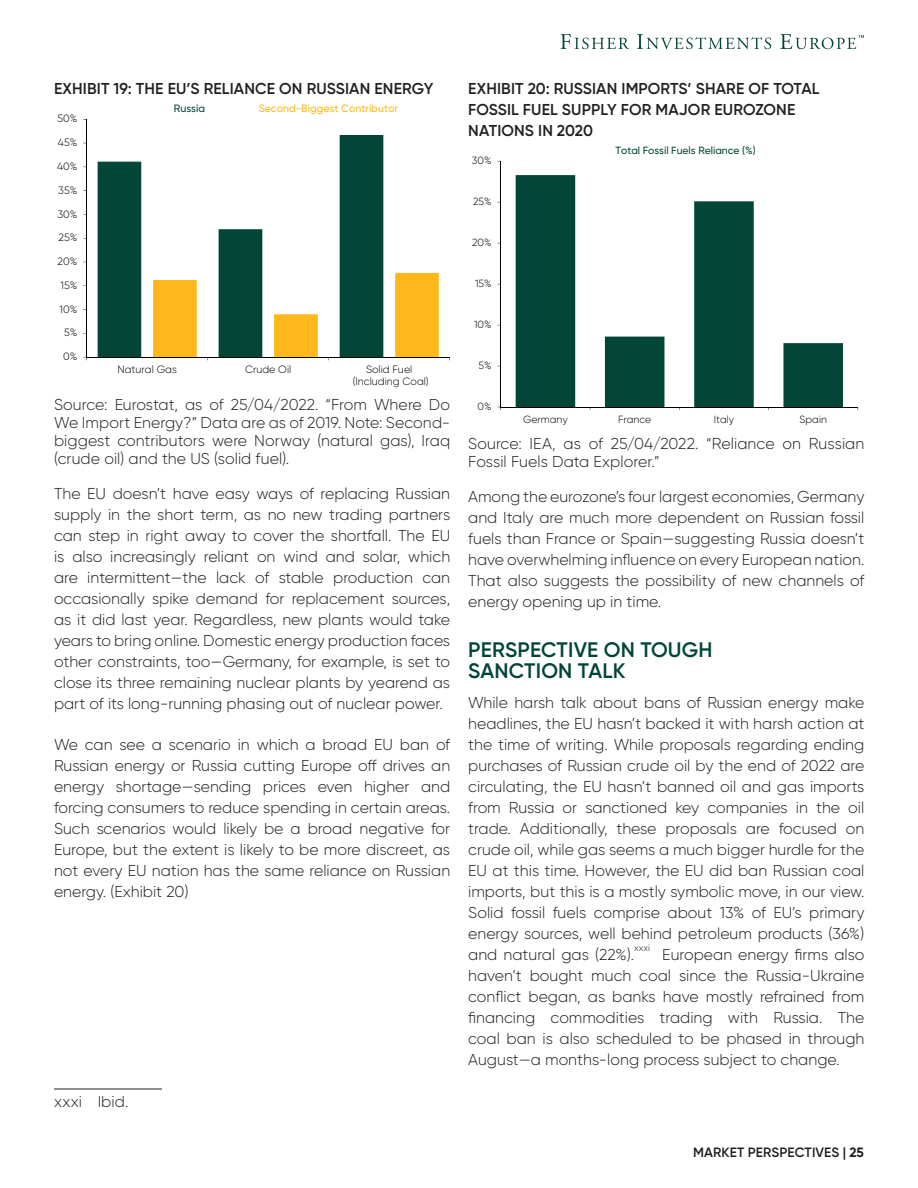
<style>
.page{position:relative;width:918px;height:1188px;background:#fff}
.page>*{position:absolute;margin:0;border:0;box-sizing:border-box;transform-origin:0 0}
.t1{font:600 21px/21px "Gilroy";letter-spacing:.01em;color:#004438}
.t2{font:300 15.75px/21px "Gilroy";color:#231f20;text-align:justify}
.t3{font:600 15.75px/21px "Gilroy";letter-spacing:.01em;color:#231f20}
.t4{font:600 13.5px "Gilroy";letter-spacing:.01em;color:#231f20}
.t5{font:300 10.65px/12.3px "Gilroy";color:#000;text-align:center}
.t6{font:500 10.65px "Gilroy";color:#ffb81c}
.t7{font:500 10.65px "Gilroy";color:#034638}
.t8{font:300 10.35px "Gilroy";color:#000}
.t9{font:500 10.35px "Gilroy";color:#034638}
.t10{font:300 9.15px "Gilroy";color:#231f20}
.s1{font-weight:700}
</style>
<div class="page">
<svg style="left:561px;top:34px;width:68px;height:15px"></svg>
<svg style="left:637px;top:34px;width:134px;height:15px"></svg>
<svg style="left:780px;top:34px;width:84px;height:15px"></svg>
<svg style="left:98px;top:135px;width:285px;height:222px"></svg>
<hr style="left:86px;top:119px;width:1px;height:238px;background:#000">
<hr style="left:87px;top:357px;width:363px;height:1px;background:#000">
<svg style="left:153px;top:273px;width:286px;height:87px"></svg>
<hr style="left:54px;top:1089px;width:108px;height:1px;background:#231f20">
<svg style="left:516px;top:175px;width:327px;height:232px"></svg>
<hr style="left:501px;top:161px;width:1px;height:246px;background:#000">
<hr style="left:501px;top:407px;width:357px;height:1px;background:#000">
<p class="t3" style="left:54px;top:77px;width:18px">Exhibit</p>
<p class="t3" style="left:114px;top:77px;width:321px">19: THE EU’S RELIANCE ON RUSSIAN ENERGY</p>
<p class="t5" style="left:57px;top:112px;width:22px">50%</p>
<p class="t5" style="left:58px;top:136px;width:21px">45%</p>
<p class="t5" style="left:57px;top:160px;width:22px">40%</p>
<p class="t5" style="left:58px;top:184px;width:21px">35%</p>
<p class="t5" style="left:57px;top:208px;width:21px">30%</p>
<p class="t5" style="left:58px;top:231px;width:20px">25%</p>
<p class="t5" style="left:57px;top:255px;width:21px">20%</p>
<p class="t5" style="left:60px;top:279px;width:18px">15%</p>
<p class="t5" style="left:60px;top:303px;width:19px">10%</p>
<p class="t5" style="left:64px;top:326px;width:15px">5%</p>
<p class="t5" style="left:63px;top:350px;width:16px">0%</p>
<p class="t7" style="left:174px;top:101px;width:33px">Russia</p>
<p class="t6" style="left:259px;top:101px;width:141px">Second-Biggest Contributor</p>
<p class="t5" style="left:117px;top:363px;width:61px">Natural Gas</p>
<p class="t5" style="left:245px;top:363px;width:48px">Crude Oil</p>
<p class="t5" style="left:353px;top:363px;width:78px">Solid Fuel (Including Coal)</p>
<p class="t2" style="left:54px;top:395px;width:398px;line-height:18px">Source: Eurostat, as of 25/04/2022. “From Where Do We Import Energy?” Data are as of 2019. Note: Second&shy;biggest contributors were Norway (natural gas), Iraq (crude oil) and the US (solid fuel).</p>
<p class="t2" style="left:54px;top:482px;width:398px">The EU doesn’t have easy ways of replacing Russian supply in the short term, as no new trading partners can step in right away to cover the shortfall. The EU is also increasingly reliant on wind and solar, which are intermittent—the lack of stable production can occasionally spike demand for replacement sources, as it did last year. Regardless, new plants would take years to bring online. Domestic energy production faces other constraints, too—Germany, for example, is set to close its three remaining nuclear plants by yearend as part of its long-running phasing out of nuclear power.</p>
<p class="t2" style="left:54px;top:734px;width:398px">We can see a scenario in which a broad EU ban of Russian energy or Russia cutting Europe off drives an energy shortage—sending prices even higher and forcing consumers to reduce spending in certain areas.<br>Such scenarios would likely be a broad negative for Europe, but the extent is likely to be more discreet, as not every EU nation has the same reliance on Russian energy. (Exhibit 20)</p>
<p class="t2" style="left:54px;top:1091px;width:76px">xxxi Ibid.</p>
<p class="t3" style="left:468px;top:77px;width:353px;text-indent:59px">20: RUSSIAN IMPORTS’ SHARE OF TOTAL<br>FOSSIL FUEL SUPPLY FOR MAJOR EUROZONE<br>NATIONS IN 2020</p>
<p class="t3" style="left:468px;top:77px;width:18px">Exhibit</p>
<p class="t8" style="left:472px;top:154px;width:21px">30%</p>
<p class="t8" style="left:473px;top:195px;width:20px">25%</p>
<p class="t8" style="left:472px;top:236px;width:21px">20%</p>
<p class="t8" style="left:475px;top:277px;width:18px">15%</p>
<p class="t8" style="left:474px;top:318px;width:19px">10%</p>
<p class="t8" style="left:479px;top:359px;width:15px">5%</p>
<p class="t8" style="left:478px;top:400px;width:16px">0%</p>
<p class="t9" style="left:616px;top:144px;width:142px">Total Fossil Fuels Reliance (%)</p>
<p class="t8" style="left:523px;top:413px;width:46px">Germany</p>
<p class="t8" style="left:618px;top:413px;width:35px">France</p>
<p class="t8" style="left:714px;top:413px;width:22px">Italy</p>
<p class="t8" style="left:800px;top:413px;width:29px">Spain</p>
<p class="t2" style="left:468px;top:435px;width:398px;line-height:18px">Source: IEA, as of 25/04/2022. “Reliance on Russian<br>Fossil Fuels Data Explorer.”</p>
<p class="t2" style="left:468px;top:486px;width:398px">Among the eurozone’s four largest economies, Germany and Italy are much more dependent on Russian fossil fuels than France or Spain—suggesting Russia doesn’t have overwhelming influence on every European nation.<br>That also suggests the possibility of new channels of energy opening up in time.</p>
<h1 class="t1" style="left:468px;top:639px;width:246px">PERSPECTIVE ON TOUGH<br>SANCTION TALK</h1>
<p class="t2" style="left:468px;top:692px;width:398px">While harsh talk about bans of Russian energy make headlines, the EU hasn’t backed it with harsh action at the time of writing. While proposals regarding ending purchases of Russian crude oil by the end of 2022 are circulating, the EU hasn’t banned oil and gas imports from Russia or sanctioned key companies in the oil trade. Additionally, these proposals are focused on crude oil, while gas seems a much bigger hurdle for the EU at this time. However, the EU did ban Russian coal imports, but this is a mostly symbolic move, in our view.<br>Solid fossil fuels comprise about 13% of EU’s primary energy sources, well behind petroleum products (36%) and natural gas (22%).</p>
<p class="t10" style="left:634px;top:943px;width:17px">xxxi</p>
<p class="t2" style="left:468px;top:944px;width:398px;text-indent:194px">European energy firms also haven’t bought much coal since the Russia-Ukraine conflict began, as banks have mostly refrained from financing commodities trading with Russia. The coal ban is also scheduled to be phased in through August—a months-long process subject to change.</p>
<p class="t4" style="left:693px;top:1143px;width:172px">MARKET PERSPECTIVES | <span class="s1">25</span></p>
</div>
